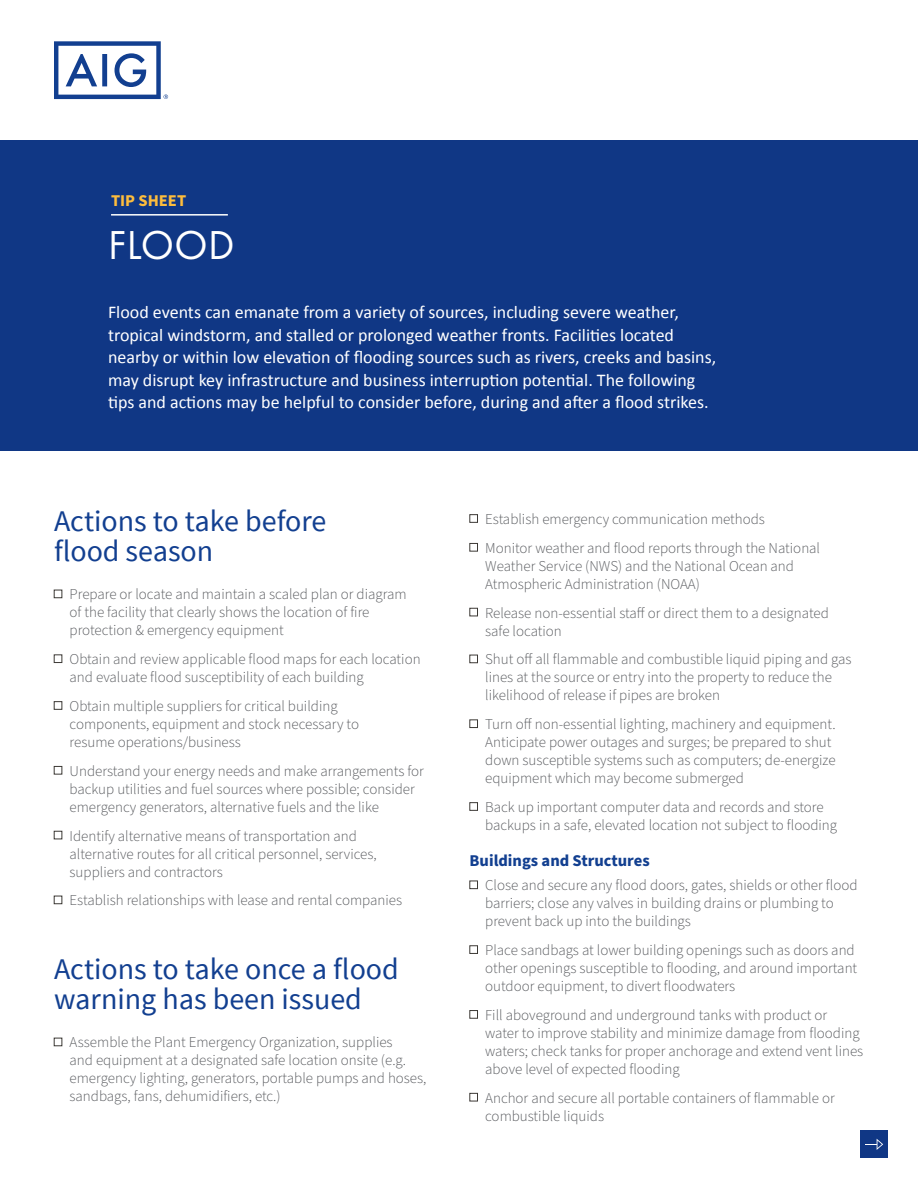
<style>
.page{position:relative;width:918px;height:1188px;background:#fff}
.page>*{position:absolute;margin:0;border:0;box-sizing:border-box;transform-origin:0 0}
.t1{font:41.85px "Futura PT";letter-spacing:.01em;color:#fff}
.t2{font:30px/30px "Source Sans Pro";color:#123f90}
.t3{font:18px/22.5px "Calibri";color:#fff}
.Sub_Space_before{font:700 16.5px "Source Sans Pro";color:#123f90}
.t4{font:700 16.5px "Source Sans Pro";color:#febd3d}
.t5{font:300 15px/18px "Source Sans Pro";color:#54565a}
</style>
<div class="page">
<svg style="left:54px;top:41px;width:114px;height:58px"></svg>
<div style="left:54px;top:590px;width:8px;height:8px;border:1px solid #3c3935"></div>
<div style="left:54px;top:655px;width:8px;height:8px;border:1px solid #3c3935"></div>
<div style="left:54px;top:701px;width:8px;height:9px;border:1px solid #3c3935"></div>
<div style="left:54px;top:766px;width:8px;height:8px;border:1px solid #3c3935"></div>
<div style="left:54px;top:831px;width:8px;height:8px;border:1px solid #3c3935"></div>
<div style="left:54px;top:896px;width:8px;height:8px;border:1px solid #3c3935"></div>
<div style="left:54px;top:1038px;width:8px;height:8px;border:1px solid #3c3935"></div>
<div style="left:470px;top:514px;width:8px;height:9px;border:1px solid #3c3935"></div>
<div style="left:470px;top:543px;width:8px;height:8px;border:1px solid #3c3935"></div>
<div style="left:470px;top:608px;width:8px;height:8px;border:1px solid #3c3935"></div>
<div style="left:470px;top:655px;width:8px;height:8px;border:1px solid #3c3935"></div>
<div style="left:470px;top:720px;width:8px;height:8px;border:1px solid #3c3935"></div>
<div style="left:470px;top:802px;width:8px;height:9px;border:1px solid #3c3935"></div>
<div style="left:470px;top:881px;width:8px;height:8px;border:1px solid #3c3935"></div>
<div style="left:470px;top:946px;width:8px;height:8px;border:1px solid #3c3935"></div>
<div style="left:470px;top:1010px;width:8px;height:8px;border:1px solid #3c3935"></div>
<div style="left:470px;top:1093px;width:8px;height:8px;border:1px solid #3c3935"></div>
<div style="left:0;top:140px;width:918px;height:311px;background:#103785"></div>
<div style="left:861px;top:1131px;width:27px;height:27px;background:#103785"></div>
<svg style="left:865px;top:1139px;width:18px;height:11px"></svg>
<hr style="left:111px;top:214px;width:117px;height:2px;background:#fff">
<p class="t4" style="left:111px;top:190px;width:77px">TIP SHEET</p>
<p class="t1" style="left:108px;top:221px;width:128px">FLOOD</p>
<p class="t3" style="left:108px;top:301px;width:610px">Flood events can emanate from a variety of sources, including severe weather, tropical windstorm, and stalled or prolonged weather fronts. Facilities located nearby or within low elevation of flooding sources such as rivers, creeks and basins, may disrupt key infrastructure and business interruption potential. The following tips and actions may be helpful to consider before, during and after a flood strikes.</p>
<p class="t2" style="left:54px;top:507px;width:274px">Actions to take before flood season</p>
<p class="t5" style="left:70px;top:586px;width:339px">Prepare or locate and maintain a scaled plan or diagram of the facility that clearly shows the location of fire protection &amp; emergency equipment</p>
<p class="t5" style="left:70px;top:651px;width:353px">Obtain and review applicable flood maps for each location and evaluate flood susceptibility of each building</p>
<p class="t5" style="left:70px;top:698px;width:291px">Obtain multiple suppliers for critical building components, equipment and stock necessary to resume operations/business</p>
<p class="t5" style="left:70px;top:762px;width:356px">Understand your energy needs and make arrangements for backup utilities and fuel sources where possible; consider emergency generators, alternative fuels and the like</p>
<p class="t5" style="left:70px;top:827px;width:309px">Identify alternative means of transportation and alternative routes for all critical personnel, services, suppliers and contractors</p>
<p class="t5" style="left:70px;top:892px;width:334px">Establish relationships with lease and rental companies</p>
<p class="t2" style="left:54px;top:955px;width:346px">Actions to take once a flood warning has been issued</p>
<p class="t5" style="left:70px;top:1034px;width:358px">Assemble the Plant Emergency Organization, supplies<br>and equipment at a designated safe location onsite (e.g. emergency lighting, generators, portable pumps and hoses, sandbags, fans, dehumidifiers, etc.)</p>
<p class="t5" style="left:485px;top:511px;width:281px">Establish emergency communication methods</p>
<p class="t5" style="left:485px;top:539px;width:336px">Monitor weather and flood reports through the National<br>Weather Service (NWS) and the National Ocean and<br>Atmospheric Administration (NOAA)</p>
<p class="t5" style="left:485px;top:604px;width:345px">Release non-essential staff or direct them to a designated safe location</p>
<p class="t5" style="left:485px;top:651px;width:368px">Shut off all flammable and combustible liquid piping and gas lines at the source or entry into the property to reduce the likelihood of release if pipes are broken</p>
<p class="t5" style="left:485px;top:716px;width:352px">Turn off non-essential lighting, machinery and equipment.<br>Anticipate power outages and surges; be prepared to shut down susceptible systems such as computers; de-energize equipment which may become submerged</p>
<p class="t5" style="left:485px;top:799px;width:353px">Back up important computer data and records and store backups in a safe, elevated location not subject to flooding</p>
<p class="Sub_Space_before" style="left:470px;top:849px;width:182px">Buildings and Structures</p>
<p class="t5" style="left:485px;top:877px;width:374px">Close and secure any flood doors, gates, shields or other flood barriers; close any valves in building drains or plumbing to prevent back up into the buildings</p>
<p class="t5" style="left:485px;top:942px;width:374px">Place sandbags at lower building openings such as doors and other openings susceptible to flooding, and around important outdoor equipment, to divert floodwaters</p>
<p class="t5" style="left:485px;top:1006px;width:380px">Fill aboveground and underground tanks with product or water to improve stability and minimize damage from flooding waters; check tanks for proper anchorage and extend vent lines above level of expected flooding</p>
<p class="t5" style="left:485px;top:1089px;width:351px">Anchor and secure all portable containers of flammable or combustible liquids</p>
</div>
